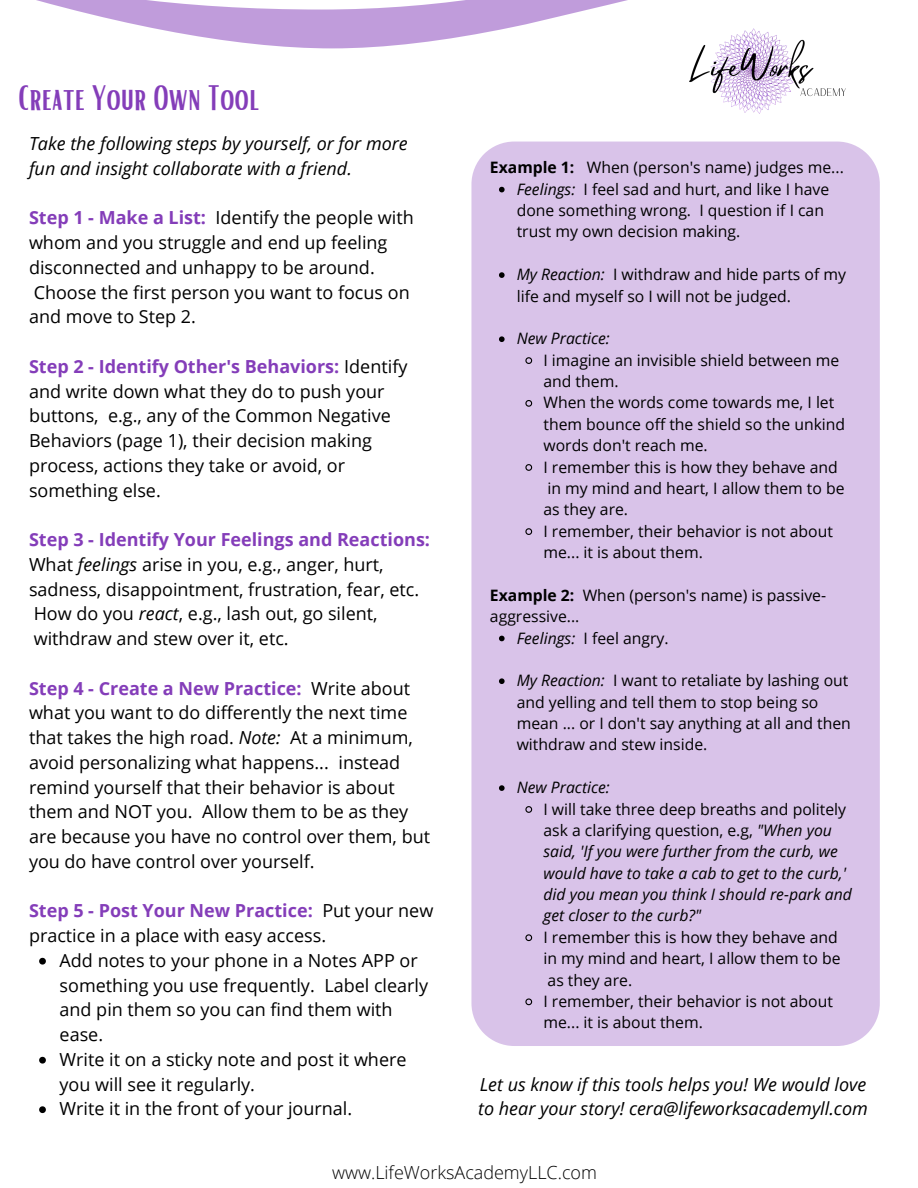
<style>
.page{position:relative;width:918px;height:1188px;background:#fff}
.page>*{position:absolute;margin:0;border:0;box-sizing:border-box;transform-origin:0 0}
.t1{font:34.5px "Bright";color:#843db9}
.t2{font:18px/24.8px "Open Sans";color:#000}
.t3{font:italic 18px/24.8px "Open Sans";color:#000}
.t4{font:300 18px "Open Sans";color:#000}
.t5{font:15.75px/21.3px "Open Sans";color:#000}
.t6{font:italic 15.75px/21.3px "Open Sans";color:#000}
.s1{font-weight:700;color:#843db9}
.s2{font-style:italic}
.s3{font-weight:700}
.s4{font-style:normal}
</style>
<div class="page">
<svg style="left:36px;top:0;width:592px;height:48px;fill:#c09cdb"></svg>
<img style="left:689px;top:28px;width:157px;height:86px">
<svg style="left:39px;top:958px;width:7px;height:7px"></svg>
<svg style="left:39px;top:1057px;width:7px;height:7px"></svg>
<svg style="left:39px;top:1106px;width:7px;height:7px"></svg>
<div style="left:471px;top:142px;width:409px;height:904px;background:#d9c3e9"></div>
<svg style="left:499px;top:187px;width:6px;height:5px"></svg>
<svg style="left:499px;top:272px;width:6px;height:6px"></svg>
<svg style="left:499px;top:336px;width:6px;height:6px"></svg>
<svg style="left:525px;top:356px;width:8px;height:9px"></svg>
<svg style="left:525px;top:399px;width:8px;height:9px"></svg>
<svg style="left:525px;top:463px;width:8px;height:9px"></svg>
<svg style="left:525px;top:527px;width:8px;height:9px"></svg>
<svg style="left:499px;top:636px;width:6px;height:5px"></svg>
<svg style="left:499px;top:678px;width:6px;height:6px"></svg>
<svg style="left:499px;top:785px;width:6px;height:6px"></svg>
<svg style="left:525px;top:805px;width:8px;height:9px"></svg>
<svg style="left:525px;top:934px;width:8px;height:8px"></svg>
<svg style="left:525px;top:998px;width:8px;height:8px"></svg>
<h1 class="t1" style="left:19px;top:76px;width:243px">Create Your Own Tool</h1>
<p class="t3" style="left:29px;top:131px;width:380px">Take the following steps by yourself, or for more fun and insight collaborate with a friend.</p>
<p class="t2" style="left:29px;top:205px;width:386px"><span class="s1">Step 1 - Make a List:</span> Identify the people with whom and you struggle and end up feeling disconnected and unhappy to be around.<br>Choose the first person you want to focus on and move to Step 2.</p>
<p class="t2" style="left:29px;top:353px;width:380px"><span class="s1">Step 2 - Identify Other's Behaviors:</span> Identify and write down what they do to push your buttons, e.g., any of the Common Negative Behaviors (page 1), their decision making process, actions they take or avoid, or something else.</p>
<p class="t2" style="left:29px;top:527px;width:403px"><span class="s1">Step 3 - Identify Your Feelings and Reactions:<br></span>What <span class="s2">feelings</span> arise in you, e.g., anger, hurt, sadness, disappointment, frustration, fear, etc.<br>How do you <span class="s2">react</span>, e.g., lash out, go silent, withdraw and stew over it, etc.</p>
<p class="t2" style="left:29px;top:675px;width:403px"><span class="s1">Step 4 - Create a New Practice:</span> Write about what you want to do differently the next time that takes the high road. <span class="s2">Note:</span> At a minimum, avoid personalizing what happens... instead remind yourself that their behavior is about them and NOT you. Allow them to be as they are because you have no control over them, but you do have control over yourself.</p>
<p class="t2" style="left:29px;top:898px;width:406px"><span class="s1">Step 5 - Post Your New Practice:</span> Put your new practice in a place with easy access.</p>
<p class="t2" style="left:60px;top:947px;width:370px">Add notes to your phone in a Notes APP or something you use frequently. Label clearly and pin them so you can find them with ease.<br>Write it on a sticky note and post it where you will see it regularly.<br>Write it in the front of your journal.</p>
<p class="t5" style="left:490px;top:157px;width:355px"><span class="s3">Example 1:</span> When (person's name) judges me...</p>
<p class="t5" style="left:517px;top:178px;width:314px"><span class="s2">Feelings:</span> I feel sad and hurt, and like I have done something wrong. I question if I can trust my own decision making.</p>
<p class="t5" style="left:517px;top:263px;width:331px"><span class="s2">My Reaction:</span> I withdraw and hide parts of my life and myself so I will not be judged.</p>
<p class="t6" style="left:517px;top:328px;width:95px">New Practice:</p>
<p class="t5" style="left:544px;top:349px;width:303px">I imagine an invisible shield between me and them.<br>When the words come towards me, I let them bounce off the shield so the unkind words don't reach me.<br>I remember this is how they behave and in my mind and heart, I allow them to be as they are.<br>I remember, their behavior is not about me... it is about them.</p>
<p class="t5" style="left:490px;top:584px;width:338px"><span class="s3">Example 2:</span> When (person's name) is passive&shy;aggressive...</p>
<p class="t5" style="left:517px;top:627px;width:153px"><span class="s2">Feelings:</span> I feel angry.</p>
<p class="t5" style="left:517px;top:670px;width:336px"><span class="s2">My Reaction:</span> I want to retaliate by lashing out and yelling and tell them to stop being so mean ... or I don't say anything at all and then withdraw and stew inside.</p>
<p class="t6" style="left:517px;top:776px;width:95px">New Practice:</p>
<p class="t6" style="left:544px;top:798px;width:310px"><span class="s4">I will take three deep breaths and politely ask a clarifying question, e.g,</span> "When you said, 'If you were further from the curb, we would have to take a cab to get to the curb,' did you mean you think I should re-park and get closer to the curb?"</p>
<p class="t5" style="left:544px;top:926px;width:299px">I remember this is how they behave and in my mind and heart, I allow them to be as they are.<br>I remember, their behavior is not about me... it is about them.</p>
<p class="t3" style="left:478px;top:1071px;width:391px">Let us know if this tools helps you! We would love to hear your story! cera@lifeworksacademyll.com</p>
<p class="t4" style="left:332px;top:1160px;width:266px">www.LifeWorksAcademyLLC.com</p>
</div>
